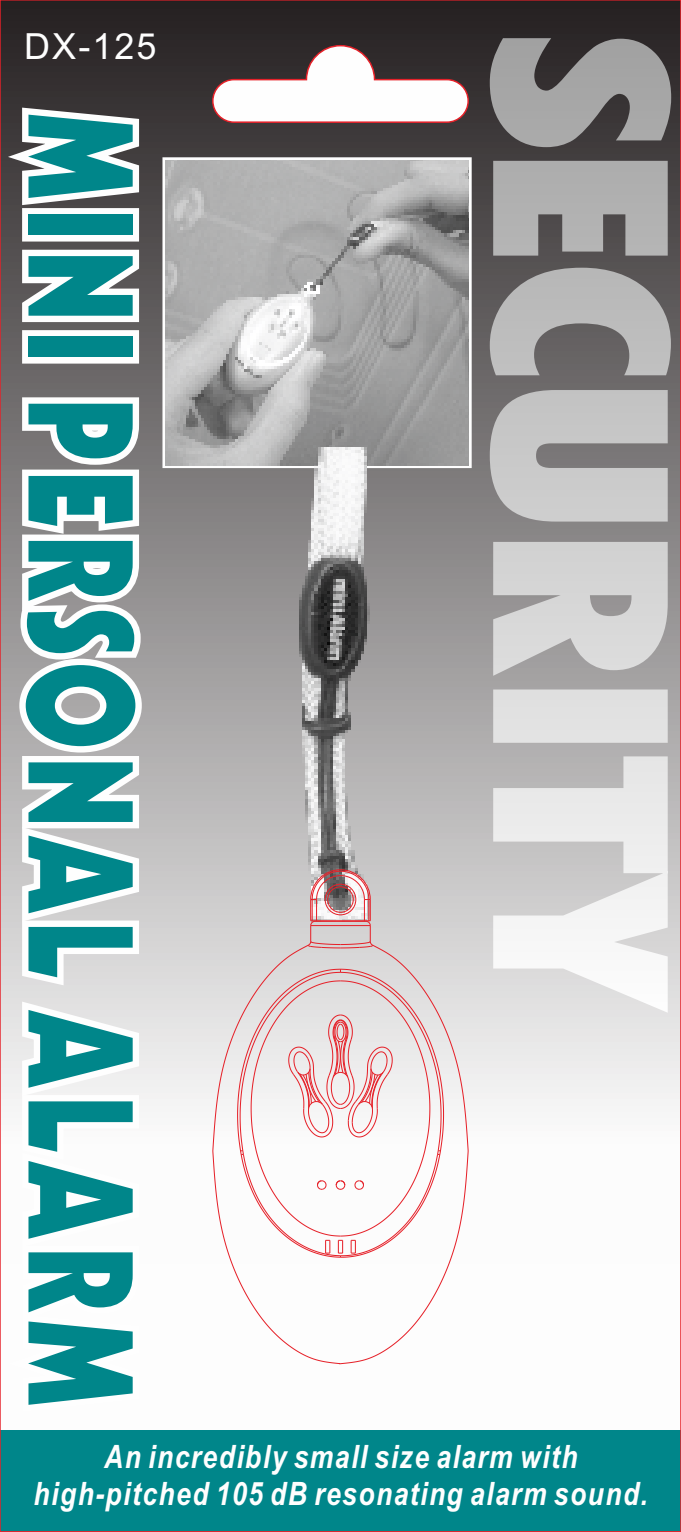
<style>
.page{position:relative;width:681px;height:1532px;background:#fff}
.page>*{position:absolute;margin:0;border:0;box-sizing:border-box;transform-origin:0 0}
.t1{font:145.5px "Geometric 231 BT Heavy C";letter-spacing:.055em;color:#00868a;scale:.77 1}
.t2{font:36px "Arial";color:#fefefe}
.t3{font:italic 700 32.1px/36.9px "Arial Narrow";letter-spacing:.045em;color:#fefefe;text-align:center}
</style>
<div class="page">
<div style="left:0;top:0;width:680px;height:1531px;background:linear-gradient(to bottom,#2d2829,#fff)"></div>
<div style="left:0;top:1429px;width:680px;height:102px;background:#00868a"></div>
<svg style="left:489px;top:37px;width:186px;height:975px;background:#b4b4b4"></svg>
<div style="left:162px;top:157px;width:309px;height:311px;border:6px solid #fefefe"></div>
<img style="left:165px;top:160px;width:303px;height:305px">
<svg style="left:211px;top:46px;width:258px;height:78px"></svg>
<img style="left:300px;top:447px;width:69px;height:421px">
<svg style="left:212px;top:868px;width:257px;height:496px"></svg>
<p class="t2" style="left:24px;top:32px;width:134px">DX-125</p>
<h1 class="t1" style="left:139px;top:112px;width:1683px;rotate:90deg">MINI PERSONAL ALARM</h1>
<p class="t3" style="left:34px;top:1441px;width:615px">An incredibly small size alarm with high-pitched 105 dB resonating alarm sound.</p>
</div>
